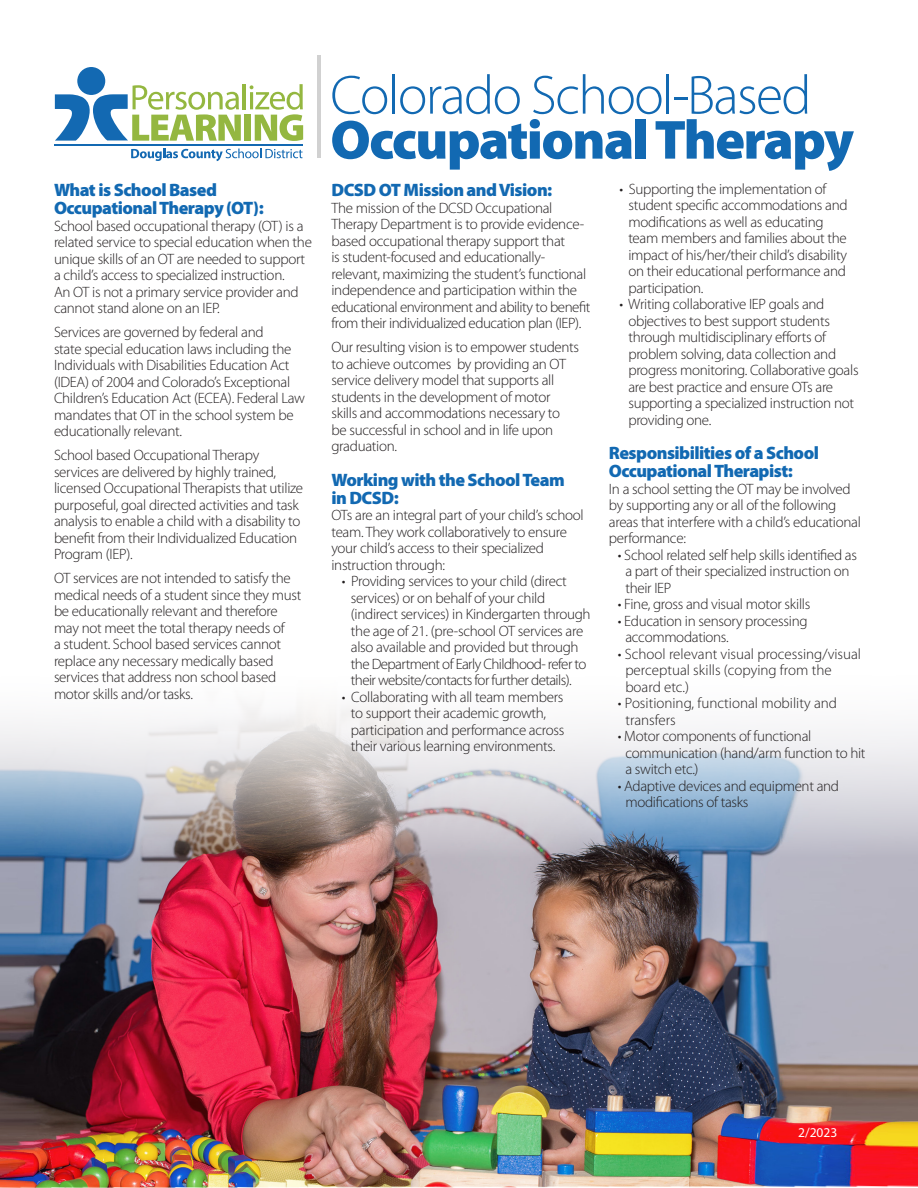
<style>
.page{position:relative;width:918px;height:1188px;background:#fff}
.page>*{position:absolute;margin:0;border:0;box-sizing:border-box;transform-origin:0 0}
.t1{font:300 55.5px "Myriad Pro";letter-spacing:-.03em;color:#1269b2}
.t2{font:900 55.5px "Myriad Pro";letter-spacing:-.03em;color:#1269b2}
.t3{font:900 18px/18px "Myriad Pro";letter-spacing:-.03em;color:#1269b2}
.t4{font:300 15px/16.5px "Myriad Pro";letter-spacing:-.02em;color:#231f20}
.t5{font:300 15px/16.5px "Myriad Pro";color:#231f20}
.t6{font:13.5px "Myriad Pro";color:#fff}
</style>
<div class="page">
<hr style="left:54px;top:145px;width:249px;height:1px;background:#1369b2">
<div style="left:77px;top:67px;width:28px;height:28px;background:#1369b2;border-radius:50%"></div>
<hr style="left:243px;top:84px;width:3px;height:25px;background:#94b740">
<svg style="left:55px;top:85px;width:186px;height:56px"></svg>
<div style="left:244px;top:115px;width:7px;height:26px;background:#94b740"></div>
<svg style="left:250px;top:84px;width:53px;height:57px"></svg>
<svg style="left:131px;top:149px;width:172px;height:12px"></svg>
<img style="left:0;top:705px;width:918px;height:483px">
<hr style="left:317px;top:56px;width:4px;height:102px;background:#d1d1d1">
<p class="t3" style="left:54px;top:181px;width:211px">What is School Based<br>Occupational Therapy (OT):</p>
<p class="t4" style="left:54px;top:218px;width:259px">School based occupational therapy (OT) is a related service to special education when the unique skills of an OT are needed to support a child’s access to specialized instruction.<br>An OT is not a primary service provider and cannot stand alone on an IEP.</p>
<p class="t4" style="left:54px;top:324px;width:253px">Services are governed by federal and<br>state special education laws including the Individuals with Disabilities Education Act (IDEA) of 2004 and Colorado’s Exceptional Children’s Education Act (ECEA). Federal Law mandates that OT in the school system be educationally relevant.</p>
<p class="t4" style="left:54px;top:447px;width:251px">School based Occupational Therapy services are delivered by highly trained, licensed Occupational Therapists that utilize purposeful, goal directed activities and task analysis to enable a child with a disability to benefit from their Individualized Education Program (IEP).</p>
<p class="t4" style="left:54px;top:570px;width:249px">OT services are not intended to satisfy the medical needs of a student since they must be educationally relevant and therefore may not meet the total therapy needs of<br>a student. School based services cannot replace any necessary medically based services that address non school based motor skills and/or tasks.</p>
<p class="t1" style="left:330px;top:65px;width:483px">Colorado School-Based</p>
<p class="t2" style="left:330px;top:108px;width:525px">Occupational Therapy</p>
<p class="t3" style="left:331px;top:181px;width:222px">DCSD OT Mission and Vision:</p>
<p class="t4" style="left:331px;top:200px;width:261px">The mission of the DCSD Occupational Therapy Department is to provide evidence&shy;based occupational therapy support that<br>is student-focused and educationally&shy;relevant, maximizing the student’s functional independence and participation within the educational environment and ability to benefit from their individualized education plan (IEP).</p>
<p class="t4" style="left:331px;top:339px;width:249px">Our resulting vision is to empower students to achieve outcomes by providing an OT service delivery model that supports all students in the development of motor skills and accommodations necessary to<br>be successful in school and in life upon graduation.</p>
<p class="t3" style="left:331px;top:471px;width:235px">Working with the School Team</p>
<p class="t3" style="left:331px;top:489px;width:69px">in DCSD:</p>
<p class="t4" style="left:331px;top:507px;width:254px">OTs are an integral part of your child’s school team. They work collaboratively to ensure your child’s access to their specialized instruction through:</p>
<p class="t4" style="left:351px;top:573px;width:241px;text-indent:-9px">• Providing services to your child (direct services) or on behalf of your child (indirect services) in Kindergarten through the age of 21. (pre-school OT services are also available and provided but through the Department of Early Childhood- refer to their website/contacts for further details).</p>
<p class="t4" style="left:351px;top:689px;width:215px;text-indent:-9px">• Collaborating with all team members to support their academic growth, participation and performance across their various learning environments.</p>
<p class="t4" style="left:628px;top:181px;width:221px;text-indent:-9px">• Supporting the implementation of student specific accommodations and modifications as well as educating team members and families about the impact of his/her/their child’s disability on their educational performance and participation.</p>
<p class="t4" style="left:628px;top:296px;width:232px;text-indent:-9px">• Writing collaborative IEP goals and objectives to best support students through multidisciplinary efforts of problem solving, data collection and progress monitoring. Collaborative goals are best practice and ensure OTs are supporting a specialized instruction not providing one.</p>
<p class="t3" style="left:609px;top:444px;width:212px">Responsibilities of a School<br>Occupational Therapist:</p>
<p class="t4" style="left:609px;top:481px;width:253px">In a school setting the OT may be involved by supporting any or all of the following areas that interfere with a child’s educational performance:</p>
<p class="t4" style="left:625px;top:547px;width:233px;text-indent:-8px">• School related self help skills identified as a part of their specialized instruction on their IEP</p>
<p class="t4" style="left:618px;top:596px;width:194px">• Fine, gross and visual motor skills</p>
<p class="t4" style="left:625px;top:613px;width:184px;text-indent:-8px">• Education in sensory processing accommodations.</p>
<p class="t5" style="left:625px;top:646px;width:237px;text-indent:-8px">• School relevant visual processing/visual perceptual skills (copying from the board etc.)</p>
<p class="t5" style="left:625px;top:695px;width:213px;text-indent:-8px">• Positioning, functional mobility and transfers</p>
<p class="t4" style="left:625px;top:728px;width:242px;text-indent:-8px">• Motor components of functional communication (hand/arm function to hit a switch etc.)</p>
<p class="t4" style="left:625px;top:778px;width:215px;text-indent:-8px">• Adaptive devices and equipment and modifications of tasks</p>
<p class="t6" style="left:798px;top:1124px;width:41px">2/2023</p>
</div>
